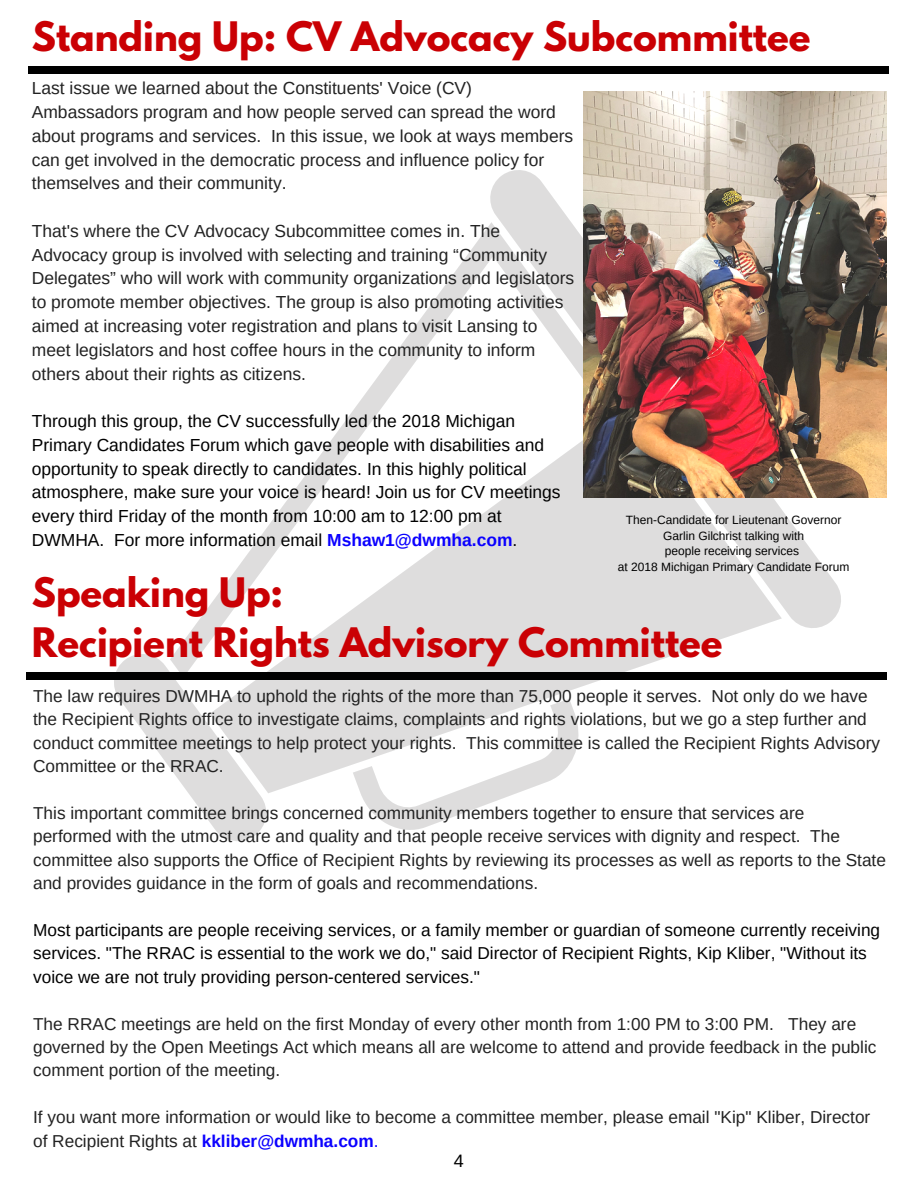
<style>
.page{position:relative;width:918px;height:1188px;background:#fff}
.page>*{position:absolute;margin:0;border:0;box-sizing:border-box;transform-origin:0 0}
.t1{font:700 36px/49.5px "League Spartan";color:#ca0004}
.t2{font:18px "Arimo";color:#000}
.t3{font:17.4px/23.9px "Arimo";color:#222}
.t4{font:17.4px/23.9px "Arimo";color:#000}
.t5{font:17.25px/23.4px "Arimo";color:#222}
.t6{font:17.25px/23.4px "Arimo";color:#000}
.t7{font:12px/15.6px "Arimo";color:#000;text-align:center}
.s1{font-weight:700;color:#0b00ff}
.s2{color:#0b00ff}
</style>
<div class="page">
<svg style="left:182px;top:240px;width:539px;height:590px"></svg>
<svg style="left:479px;top:170px;width:362px;height:469px;fill:#dedddd"></svg>
<svg style="left:114px;top:643px;width:164px;height:198px"></svg>
<div style="left:29px;top:66px;width:860px;height:8px;background:#000"></div>
<div style="left:26px;top:672px;width:861px;height:8px;background:#000"></div>
<img style="left:583px;top:92px;width:304px;height:406px">
<h1 class="t1" style="left:32px;top:16px;width:780px">Standing Up: CV Advocacy Subcommittee</h1>
<p class="t3" style="left:32px;top:76px;width:543px">Last issue we learned about the Constituents' Voice (CV)<br>Ambassadors program and how people served can spread the word about programs and services. In this issue, we look at ways members can get involved in the democratic process and influence policy for themselves and their community.</p>
<p class="t3" style="left:32px;top:219px;width:544px">That's where the CV Advocacy Subcommittee comes in. The Advocacy group is involved with selecting and training “Community Delegates” who will work with community organizations and legislators to promote member objectives. The group is also promoting activities aimed at increasing voter registration and plans to visit Lansing to meet legislators and host coffee hours in the community to inform others about their rights as citizens.</p>
<p class="t4" style="left:32px;top:409px;width:530px">Through this group, the CV successfully led the 2018 Michigan Primary Candidates Forum which gave people with disabilities and opportunity to speak directly to candidates. In this highly political atmosphere, make sure your voice is heard! Join us for CV meetings every third Friday of the month from 10:00 am to 12:00 pm at DWMHA. For more information email <span class="s1">Mshaw1@dwmha.com</span>.</p>
<p class="t7" style="left:618px;top:512px;width:233px">Then-Candidate for Lieutenant Governor Garlin Gilchrist talking with<br>people receiving services<br>at 2018 Michigan Primary Candidate Forum</p>
<h1 class="t1" style="left:32px;top:573px;width:692px">Speaking Up:<br>Recipient Rights Advisory Committee</h1>
<p class="t5" style="left:33px;top:684px;width:849px">The law requires DWMHA to uphold the rights of the more than 75,000 people it serves. Not only do we have the Recipient Rights office to investigate claims, complaints and rights violations, but we go a step further and conduct committee meetings to help protect your rights. This committee is called the Recipient Rights Advisory Committee or the RRAC.</p>
<p class="t5" style="left:33px;top:801px;width:854px">This important committee brings concerned community members together to ensure that services are performed with the utmost care and quality and that people receive services with dignity and respect. The committee also supports the Office of Recipient Rights by reviewing its processes as well as reports to the State and provides guidance in the form of goals and recommendations.</p>
<p class="t6" style="left:33px;top:918px;width:849px">Most participants are people receiving services, or a family member or guardian of someone currently receiving services. "The RRAC is essential to the work we do," said Director of Recipient Rights, Kip Kliber, "Without its voice we are not truly providing person-centered services."</p>
<p class="t5" style="left:33px;top:1012px;width:845px">The RRAC meetings are held on the first Monday of every other month from 1:00 PM to 3:00 PM. They are governed by the Open Meetings Act which means all are welcome to attend and provide feedback in the public comment portion of the meeting.</p>
<p class="t5" style="left:33px;top:1106px;width:839px">If you want more information or would like to become a committee member, please email "Kip" Kliber, Director of Recipient Rights at <span class="s1">kkliber@dwmha.com</span><span class="s2">.</span></p>
<p class="t2" style="left:454px;top:1150px;width:12px">4</p>
</div>
